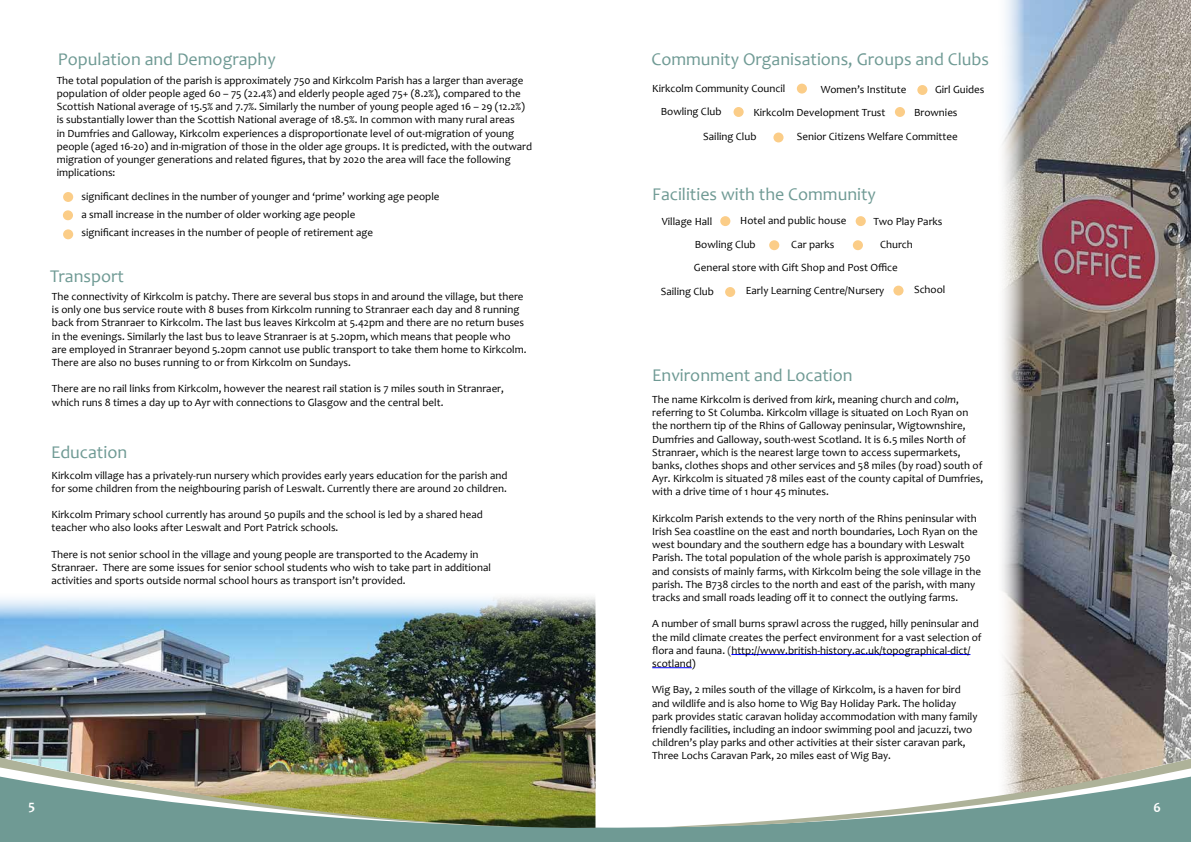
<style>
.page{position:relative;width:1191px;height:842px;background:#fff}
.page>*{position:absolute;margin:0;border:0;box-sizing:border-box;transform-origin:0 0}
.t1{font:18px "Candara";color:#6f9a94}
.t2{font:700 14px "Candara";color:#fff}
.t3{font:11px/13.2px "Candara";color:#000}
.s1{font-style:italic}
.s2{color:#333}
</style>
<div class="page">
<svg style="left:0;top:774px;width:1191px;height:68px;fill:#6f9a94"></svg>
<svg style="left:660px;top:774px;width:531px;height:53px"></svg>
<div style="left:63px;top:229px;width:10px;height:10px;background:#fbcd88;border-radius:50%"></div>
<div style="left:63px;top:210px;width:10px;height:10px;background:#fbcd88;border-radius:50%"></div>
<div style="left:63px;top:192px;width:10px;height:10px;background:#fbcd88;border-radius:50%"></div>
<img style="left:0;top:597px;width:595px;height:232px">
<hr style="left:731px;top:654px;width:239px;height:1px;background:#00f">
<hr style="left:652px;top:667px;width:40px;height:1px;background:#00f">
<img style="left:996px;top:0;width:195px;height:795px">
<div style="left:797px;top:84px;width:10px;height:10px;background:#fbcd88;border-radius:50%"></div>
<div style="left:917px;top:85px;width:10px;height:10px;background:#fbcd88;border-radius:50%"></div>
<div style="left:733px;top:107px;width:10px;height:10px;background:#fbcd88;border-radius:50%"></div>
<div style="left:895px;top:107px;width:10px;height:10px;background:#fbcd88;border-radius:50%"></div>
<div style="left:773px;top:133px;width:10px;height:9px;background:#fbcd88;border-radius:50%"></div>
<div style="left:720px;top:216px;width:10px;height:10px;background:#fbcd88;border-radius:50%"></div>
<div style="left:855px;top:216px;width:10px;height:10px;background:#fbcd88;border-radius:50%"></div>
<div style="left:769px;top:240px;width:10px;height:10px;background:#fbcd88;border-radius:50%"></div>
<div style="left:853px;top:240px;width:10px;height:10px;background:#fbcd88;border-radius:50%"></div>
<div style="left:725px;top:287px;width:10px;height:10px;background:#fbcd88;border-radius:50%"></div>
<div style="left:893px;top:286px;width:10px;height:10px;background:#fbcd88;border-radius:50%"></div>
<h1 class="t1" style="left:58px;top:48px;width:219px">Population and Demography</h1>
<p class="t3" style="left:57px;top:74px;width:477px">The total population of the parish is approximately 750 and Kirkcolm Parish has a larger than average population of older people aged 60 – 75 (22.4%) and elderly people aged 75+ (8.2%), compared to the Scottish National average of 15.5% and 7.7%. Similarly the number of young people aged 16 – 29 (12.2%) is substantially lower than the Scottish National average of 18.5%. In common with many rural areas<br>in Dumfries and Galloway, Kirkcolm experiences a disproportionate level of out-migration of young people (aged 16-20) and in-migration of those in the older age groups. It is predicted, with the outward migration of younger generations and related figures, that by 2020 the area will face the following implications:</p>
<p class="t3" style="left:81px;top:187px;width:359px;line-height:18.2px">significant declines in the number of younger and ‘prime’ working age people a small increase in the number of older working age people<br>significant increases in the number of people of retirement age</p>
<h1 class="t1" style="left:50px;top:265px;width:75px">Transport</h1>
<p class="t3" style="left:52px;top:290px;width:476px">The connectivity of Kirkcolm is patchy. There are several bus stops in and around the village, but there is only one bus service route with 8 buses from Kirkcolm running to Stranraer each day and 8 running back from Stranraer to Kirkcolm. The last bus leaves Kirkcolm at 5.42pm and there are no return buses in the evenings. Similarly the last bus to leave Stranraer is at 5.20pm, which means that people who are employed in Stranraer beyond 5.20pm cannot use public transport to take them home to Kirkcolm.<br>There are also no buses running to or from Kirkcolm on Sundays.</p>
<p class="t3" style="left:52px;top:382px;width:453px">There are no rail links from Kirkcolm, however the nearest rail station is 7 miles south in Stranraer, which runs 8 times a day up to Ayr with connections to Glasgow and the central belt.</p>
<h1 class="t1" style="left:51px;top:440px;width:78px">Education</h1>
<p class="t3" style="left:51px;top:468px;width:457px">Kirkcolm village has a privately-run nursery which provides early years education for the parish and for some children from the neighbouring parish of Leswalt. Currently there are around 20 children.</p>
<p class="t3" style="left:51px;top:508px;width:433px">Kirkcolm Primary school currently has around 50 pupils and the school is led by a shared head teacher who also looks after Leswalt and Port Patrick schools.</p>
<p class="t3" style="left:51px;top:547px;width:441px">There is not senior school in the village and young people are transported to the Academy in<br>Stranraer. There are some issues for senior school students who wish to take part in additional activities and sports outside normal school hours as transport isn’t provided.</p>
<h1 class="t1" style="left:651px;top:48px;width:339px">Community Organisations, Groups and Clubs</h1>
<p class="t3" style="left:652px;top:82px;width:135px">Kirkcolm Community Council</p>
<p class="t3" style="left:821px;top:83px;width:87px">Women’s Institute</p>
<p class="t3" style="left:935px;top:83px;width:51px">Girl Guides</p>
<p class="t3" style="left:914px;top:106px;width:45px">Brownies</p>
<p class="t3" style="left:797px;top:129px;width:162px">Senior Citizens Welfare Committee</p>
<p class="t3" style="left:660px;top:105px;width:62px">Bowling Club</p>
<p class="t3" style="left:753px;top:106px;width:134px">Kirkcolm Development Trust</p>
<p class="t3" style="left:703px;top:130px;width:55px">Sailing Club</p>
<h1 class="t1" style="left:652px;top:183px;width:225px">Facilities with the Community</h1>
<p class="t3" style="left:662px;top:214px;width:52px">Village Hall</p>
<p class="t3" style="left:791px;top:209px;width:57px;line-height:23.4px;text-indent:-51px">Hotel and public house<br>Car parks</p>
<p class="t3" style="left:873px;top:214px;width:70px">Two Play Parks</p>
<p class="t3" style="left:694px;top:233px;width:205px;line-height:22.9px">Bowling Club<br>General store with Gift Shop and Post Office</p>
<p class="t3" style="left:880px;top:238px;width:34px">Church</p>
<p class="t3" style="left:660px;top:285px;width:55px">Sailing Club</p>
<p class="t3" style="left:746px;top:283px;width:140px">Early Learning Centre/Nursery</p>
<p class="t3" style="left:914px;top:283px;width:33px">School</p>
<h1 class="t1" style="left:652px;top:363px;width:202px">Environment and Location</h1>
<p class="t3" style="left:652px;top:393px;width:332px">The name Kirkcolm is derived from <span class="s1">kirk</span>, meaning church and <span class="s1">colm</span>, referring to St Columba. Kirkcolm village is situated on Loch Ryan on the northern tip of the Rhins of Galloway peninsular, Wigtownshire, Dumfries and Galloway, south-west Scotland. It is 6.5 miles North of Stranraer, which is the nearest large town to access supermarkets, banks, clothes shops and other services and 58 miles (by road) south of Ayr. Kirkcolm is situated 78 miles east of the county capital of Dumfries, with a drive time of 1 hour 45 minutes.</p>
<p class="t3" style="left:652px;top:511px;width:330px">Kirkcolm Parish extends to the very north of the Rhins peninsular with Irish Sea coastline on the east and north boundaries, Loch Ryan on the west boundary and the southern edge has a boundary with Leswalt Parish. The total population of the whole parish is approximately 750 and consists of mainly farms, with Kirkcolm being the sole village in the parish. The B738 circles to the north and east of the parish, with many tracks and small roads leading off it to connect the outlying farms.</p>
<p class="t3" style="left:652px;top:617px;width:331px">A number of small burns sprawl across the rugged, hilly peninsular and the mild climate creates the perfect environment for a vast selection of flora and fauna. <span class="s2">(</span>http://www.british-history.ac.uk/topographical-dict/ scotland)</p>
<p class="t3" style="left:652px;top:683px;width:327px">Wig Bay, 2 miles south of the village of Kirkcolm, is a haven for bird and wildlife and is also home to Wig Bay Holiday Park. The holiday park provides static caravan holiday accommodation with many family friendly facilities, including an indoor swimming pool and jacuzzi, two children’s play parks and other activities at their sister caravan park, Three Lochs Caravan Park, 20 miles east of Wig Bay.</p>
<p class="t2" style="left:28px;top:797px;width:8px">5</p>
<p class="t2" style="left:1153px;top:798px;width:9px">6</p>
</div>
